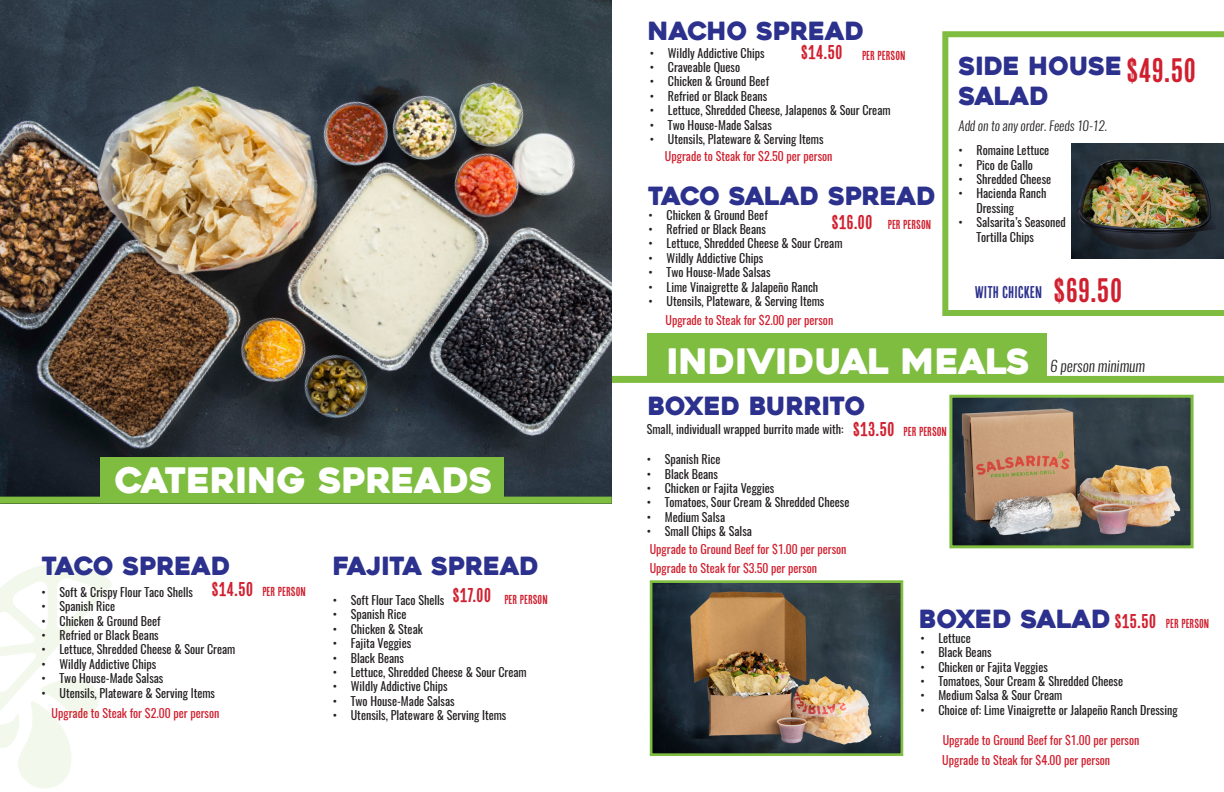
<style>
.page{position:relative;width:1224px;height:792px;background:#fff}
.page>*{position:absolute;margin:0;border:0;box-sizing:border-box;transform-origin:0 0}
.t1{font:35px "Heavitas";color:#fff}
.t2{font:34px "Cheap Pine Sans";color:#d0202f}
.t3{font:25px "Heavitas";color:#2b318d}
.t4{font:20px "Cheap Pine Sans";color:#d0202f}
.t5{font:17px "Cheap Pine Sans";color:#2b318d}
.t6{font:italic 300 15px "Oswald";color:#231f20}
.t7{font:13px "Cheap Pine Sans";color:#d0202f}
.t8{font:italic 300 13px "Oswald";color:#231f20}
.t9{font:12px/14.4px "Oswald";color:#231f20}
.t10{font:12px "Oswald";color:#d0202f}
</style>
<div class="page">
<svg style="left:0;top:563px;width:111px;height:226px"></svg>
<img style="left:0;top:0;width:612px;height:497px">
<div style="left:101px;top:458px;width:403px;height:42px;background:#7fbd41"></div>
<div style="left:0;top:497px;width:612px;height:7px;background:#7fbd41"></div>
<div style="left:612px;top:376px;width:612px;height:7px;background:#7fbd41"></div>
<div style="left:647px;top:333px;width:400px;height:43px;background:#7fbd41"></div>
<img style="left:953px;top:399px;width:237px;height:145px">
<div style="left:949px;top:395px;width:245px;height:153px;border:3px solid #7fbd41"></div>
<img style="left:654px;top:584px;width:245px;height:168px">
<div style="left:650px;top:580px;width:253px;height:176px;border:3px solid #7fbd41"></div>
<svg style="left:942px;top:31px;width:282px;height:285px"></svg>
<img style="left:1071px;top:144px;width:153px;height:115px">
<p class="t1" style="left:115px;top:459px;width:379px">CATERING SPREADS</p>
<p class="t3" style="left:42px;top:550px;width:191px">TACO SPREAD</p>
<p class="t9" style="left:42px;top:585px;width:153px">• Soft &amp; Crispy Flour Taco Shells</p>
<p class="t9" style="left:42px;top:599px;width:75px">• Spanish Rice</p>
<p class="t9" style="left:42px;top:613px;width:121px">• Chicken &amp; Ground Beef</p>
<p class="t9" style="left:42px;top:628px;width:119px">• Refried or Black Beans</p>
<p class="t9" style="left:42px;top:642px;width:195px">• Lettuce, Shredded Cheese &amp; Sour Cream</p>
<p class="t9" style="left:42px;top:657px;width:116px">• Wildly Addictive Chips</p>
<p class="t9" style="left:42px;top:671px;width:123px">• Two House-Made Salsas</p>
<p class="t9" style="left:42px;top:685px;width:175px">• Utensils, Plateware &amp; Serving Items</p>
<p class="t4" style="left:211px;top:578px;width:43px">$14.50</p>
<p class="t7" style="left:262px;top:585px;width:45px">PER PERSON</p>
<p class="t10" style="left:52px;top:704px;width:169px">Upgrade to Steak for $2.00 per person</p>
<p class="t3" style="left:333px;top:550px;width:208px">FAJITA SPREAD</p>
<p class="t9" style="left:333px;top:593px;width:113px">• Soft Flour Taco Shells</p>
<p class="t9" style="left:333px;top:607px;width:75px">• Spanish Rice</p>
<p class="t9" style="left:333px;top:622px;width:92px">• Chicken &amp; Steak</p>
<p class="t9" style="left:333px;top:636px;width:80px">• Fajita Veggies</p>
<p class="t9" style="left:333px;top:651px;width:73px">• Black Beans</p>
<p class="t9" style="left:333px;top:665px;width:195px">• Lettuce, Shredded Cheese &amp; Sour Cream</p>
<p class="t9" style="left:333px;top:679px;width:116px">• Wildly Addictive Chips</p>
<p class="t9" style="left:333px;top:694px;width:123px">• Two House-Made Salsas</p>
<p class="t9" style="left:333px;top:708px;width:175px">• Utensils, Plateware &amp; Serving Items</p>
<p class="t4" style="left:453px;top:585px;width:40px">$17.00</p>
<p class="t7" style="left:504px;top:592px;width:45px">PER PERSON</p>
<p class="t3" style="left:648px;top:16px;width:218px">NACHO SPREAD</p>
<p class="t4" style="left:801px;top:42px;width:43px">$14.50</p>
<p class="t7" style="left:862px;top:49px;width:45px">PER PERSON</p>
<p class="t9" style="left:650px;top:45px;width:116px">• Wildly Addictive Chips</p>
<p class="t9" style="left:650px;top:60px;width:92px">• Craveable Queso</p>
<p class="t9" style="left:650px;top:74px;width:121px">• Chicken &amp; Ground Beef</p>
<p class="t9" style="left:650px;top:89px;width:119px">• Refried or Black Beans</p>
<p class="t9" style="left:650px;top:103px;width:242px">• Lettuce, Shredded Cheese, Jalapenos &amp; Sour Cream</p>
<p class="t9" style="left:650px;top:117px;width:123px">• Two House-Made Salsas</p>
<p class="t9" style="left:650px;top:132px;width:175px">• Utensils, Plateware &amp; Serving Items</p>
<p class="t10" style="left:665px;top:147px;width:169px">Upgrade to Steak for $2.50 per person</p>
<p class="t3" style="left:648px;top:180px;width:290px">TACO SALAD SPREAD</p>
<p class="t9" style="left:649px;top:208px;width:121px">• Chicken &amp; Ground Beef</p>
<p class="t9" style="left:649px;top:222px;width:119px">• Refried or Black Beans</p>
<p class="t9" style="left:649px;top:236px;width:195px">• Lettuce, Shredded Cheese &amp; Sour Cream</p>
<p class="t9" style="left:649px;top:251px;width:116px">• Wildly Addictive Chips</p>
<p class="t9" style="left:649px;top:265px;width:123px">• Two House-Made Salsas</p>
<p class="t9" style="left:649px;top:280px;width:171px">• Lime Vinaigrette &amp; Jalapeño Ranch</p>
<p class="t9" style="left:649px;top:294px;width:177px">• Utensils, Plateware, &amp; Serving Items</p>
<p class="t4" style="left:831px;top:211px;width:42px">$16.00</p>
<p class="t7" style="left:888px;top:217px;width:45px">PER PERSON</p>
<p class="t10" style="left:666px;top:312px;width:169px">Upgrade to Steak for $2.00 per person</p>
<p class="t3" style="left:958px;top:50px;width:165px">SIDE HOUSE</p>
<p class="t3" style="left:958px;top:80px;width:92px">SALAD</p>
<p class="t8" style="left:958px;top:117px;width:150px">Add on to any order. Feeds 10-12.</p>
<p class="t2" style="left:1126px;top:51px;width:72px">$49.50</p>
<p class="t9" style="left:958px;top:143px;width:92px">• Romaine Lettuce</p>
<p class="t9" style="left:958px;top:158px;width:76px">• Pico de Gallo</p>
<p class="t9" style="left:958px;top:172px;width:94px">• Shredded Cheese</p>
<p class="t9" style="left:976px;top:186px;width:71px;text-indent:-18px">• Hacienda Ranch<br>Dressing</p>
<p class="t9" style="left:976px;top:215px;width:91px;text-indent:-18px">• Salsarita’s Seasoned<br>Tortilla Chips</p>
<p class="t5" style="left:975px;top:282px;width:69px">WITH CHICKEN</p>
<p class="t2" style="left:1053px;top:272px;width:71px">$69.50</p>
<p class="t1" style="left:667px;top:340px;width:365px">INDIVIDUAL MEALS</p>
<p class="t3" style="left:648px;top:391px;width:219px">BOXED BURRITO</p>
<p class="t9" style="left:647px;top:422px;width:198px">Small, individuall wrapped burrito made with:</p>
<p class="t4" style="left:853px;top:418px;width:43px">$13.50</p>
<p class="t7" style="left:904px;top:424px;width:45px">PER PERSON</p>
<p class="t9" style="left:647px;top:452px;width:75px">• Spanish Rice</p>
<p class="t9" style="left:647px;top:467px;width:73px">• Black Beans</p>
<p class="t9" style="left:647px;top:481px;width:129px">• Chicken or Fajita Veggies</p>
<p class="t9" style="left:647px;top:495px;width:204px">• Tomatoes, Sour Cream &amp; Shredded Cheese</p>
<p class="t9" style="left:647px;top:510px;width:80px">• Medium Salsa</p>
<p class="t9" style="left:647px;top:524px;width:107px">• Small Chips &amp; Salsa</p>
<p class="t10" style="left:650px;top:541px;width:198px">Upgrade to Ground Beef for $1.00 per person</p>
<p class="t10" style="left:650px;top:560px;width:169px">Upgrade to Steak for $3.50 per person</p>
<p class="t6" style="left:1050px;top:356px;width:96px">6 person minimum</p>
<p class="t3" style="left:919px;top:604px;width:193px">BOXED SALAD</p>
<p class="t4" style="left:1115px;top:610px;width:43px">$15.50</p>
<p class="t7" style="left:1166px;top:617px;width:45px">PER PERSON</p>
<p class="t9" style="left:920px;top:631px;width:52px">• Lettuce</p>
<p class="t9" style="left:920px;top:645px;width:73px">• Black Beans</p>
<p class="t9" style="left:920px;top:660px;width:129px">• Chicken or Fajita Veggies</p>
<p class="t9" style="left:920px;top:674px;width:204px">• Tomatoes, Sour Cream &amp; Shredded Cheese</p>
<p class="t9" style="left:920px;top:688px;width:144px">• Medium Salsa &amp; Sour Cream</p>
<p class="t9" style="left:920px;top:703px;width:259px">• Choice of: Lime Vinaigrette or Jalapeño Ranch Dressing</p>
<p class="t10" style="left:943px;top:732px;width:198px">Upgrade to Ground Beef for $1.00 per person</p>
<p class="t10" style="left:942px;top:752px;width:169px">Upgrade to Steak for $4.00 per person</p>
</div>
